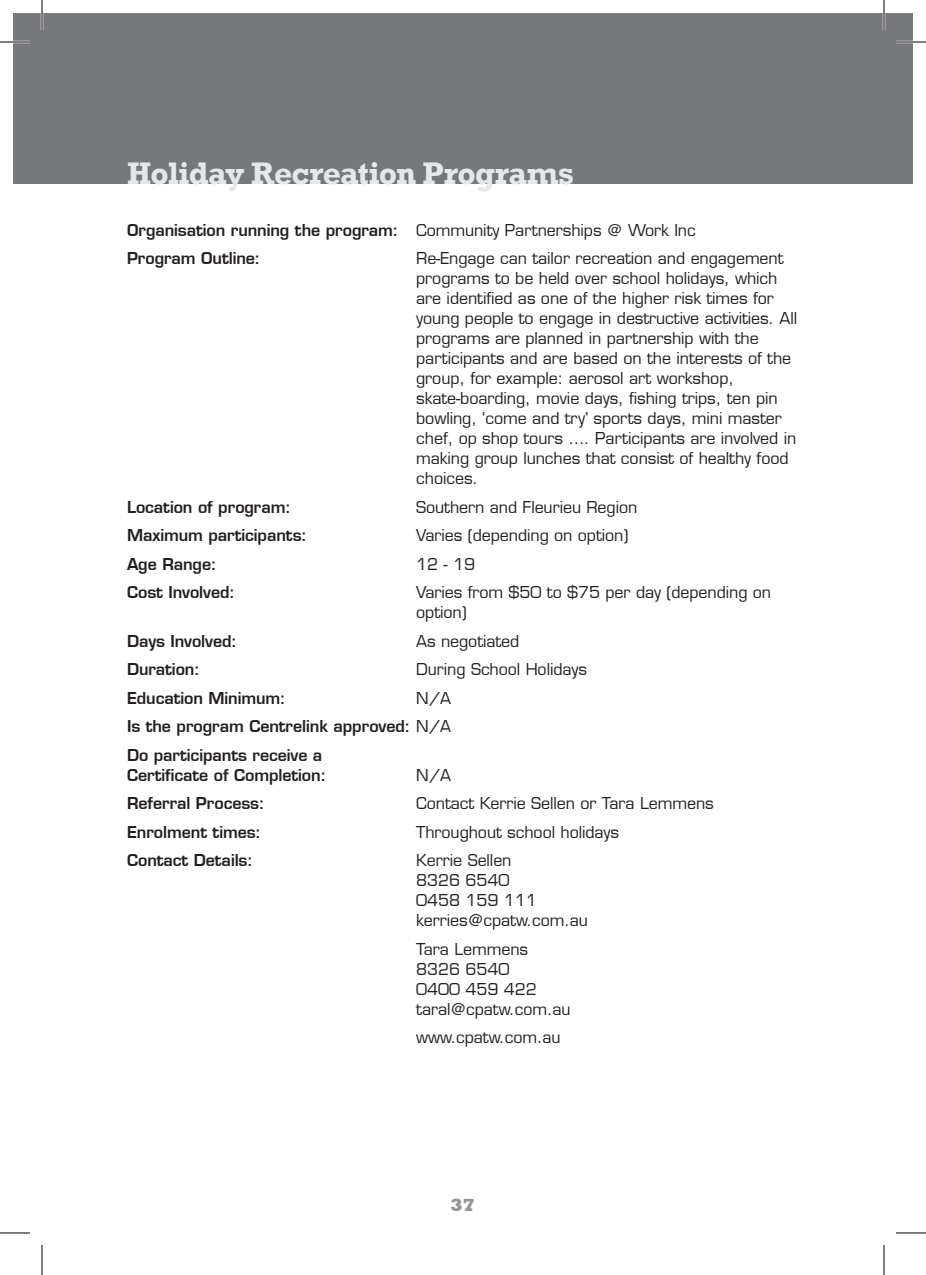
<style>
.page{position:relative;width:926px;height:1275px;background:#fff}
.page>*{position:absolute;margin:0;border:0;box-sizing:border-box;transform-origin:0 0}
.t1{font:700 32px "Rockwell";letter-spacing:-.02em;color:#e6e7e9}
.t2{font:800 18px "Rockwell";color:#939598}
.t3{font:16px/20px "Eurostile LT";letter-spacing:-.005em;color:#231f20}
.t4{font:600 16px/28.6px "Eurostile LT";letter-spacing:-.005em;color:#231f20}
.s1{font-weight:400}
</style>
<div class="page">
<div style="left:14px;top:14px;width:28px;height:170px;background:#76787b"></div>
<div style="left:42px;top:14px;width:870px;height:170px;background:#76787b"></div>
<hr style="left:0;top:41px;width:30px;height:2px;background:#fff">
<hr style="left:896px;top:41px;width:30px;height:2px;background:#fff">
<hr style="left:41px;top:0;width:2px;height:30px;background:#fff">
<hr style="left:883px;top:0;width:2px;height:30px;background:#fff">
<hr style="left:0;top:42px;width:30px;height:1px;background:#000">
<hr style="left:896px;top:42px;width:30px;height:1px;background:#000">
<hr style="left:0;top:1232px;width:30px;height:1px;background:#000">
<hr style="left:896px;top:1232px;width:30px;height:1px;background:#000">
<hr style="left:42px;top:0;width:1px;height:30px;background:#000">
<hr style="left:42px;top:1245px;width:1px;height:30px;background:#000">
<hr style="left:884px;top:0;width:1px;height:30px;background:#000">
<hr style="left:884px;top:1245px;width:1px;height:30px;background:#000">
<h1 class="t1" style="left:127px;top:154px;width:449px">Holiday Recreation Programs</h1>
<p class="t4" style="left:127px;top:215px;width:570px">Organisation running the program: <span class="s1">Community Partnerships @ Work Inc<br></span>Program Outline:</p>
<p class="t3" style="left:416px;top:248px;width:382px">Re-Engage can tailor recreation and engagement programs to be held over school holidays, which are identified as one of the higher risk times for young people to engage in destructive activities. All programs are planned in partnership with the participants and are based on the interests of the group, for example: aerosol art workshop, skate-boarding, movie days, fishing trips, ten pin bowling, ‘come and try’ sports days, mini master chef, op shop tours …. Participants are involved in making group lunches that consist of healthy food choices.</p>
<p class="t4" style="left:127px;top:492px;width:166px">Location of program:</p>
<p class="t3" style="left:416px;top:497px;width:223px">Southern and Fleurieu Region</p>
<p class="t4" style="left:127px;top:521px;width:182px">Maximum participants:</p>
<p class="t3" style="left:416px;top:525px;width:214px">Varies (depending on option)</p>
<p class="t4" style="left:127px;top:549px;width:91px">Age Range:</p>
<p class="t3" style="left:416px;top:554px;width:60px">12 - 19</p>
<p class="t4" style="left:127px;top:578px;width:110px">Cost Involved:</p>
<p class="t3" style="left:416px;top:582px;width:357px">Varies from $50 to $75 per day (depending on option)</p>
<p class="t4" style="left:127px;top:626px;width:112px">Days Involved:</p>
<p class="t3" style="left:416px;top:631px;width:105px">As negotiated</p>
<p class="t4" style="left:127px;top:655px;width:74px">Duration:</p>
<p class="t3" style="left:416px;top:659px;width:172px">During School Holidays</p>
<p class="t4" style="left:127px;top:683px;width:160px">Education Minimum:</p>
<p class="t4" style="left:127px;top:683px;width:326px;text-align:justify;text-indent:289px"><span class="s1">N/A </span>Is the program Centrelink approved: <span class="s1">N/A </span>Do participants receive a</p>
<p class="t4" style="left:127px;top:760px;width:201px">Certificate of Completion:</p>
<p class="t3" style="left:416px;top:765px;width:36px">N/A</p>
<p class="t4" style="left:127px;top:789px;width:139px">Referral Process:</p>
<p class="t3" style="left:416px;top:793px;width:299px">Contact Kerrie Sellen or Tara Lemmens</p>
<p class="t4" style="left:127px;top:817px;width:136px">Enrolment times:</p>
<p class="t3" style="left:416px;top:822px;width:204px">Throughout school holidays</p>
<p class="t4" style="left:127px;top:846px;width:128px">Contact Details:</p>
<p class="t3" style="left:416px;top:850px;width:173px">Kerrie Sellen<br>8326 6540<br>0458 159 111 kerries@cpatw.com.au</p>
<p class="t3" style="left:416px;top:939px;width:156px">Tara Lemmens<br>8326 6540<br>0400 459 422 taral@cpatw.com.au</p>
<p class="t3" style="left:416px;top:1027px;width:146px">www.cpatw.com.au</p>
<p class="t2" style="left:451px;top:1194px;width:26px">37</p>
</div>
